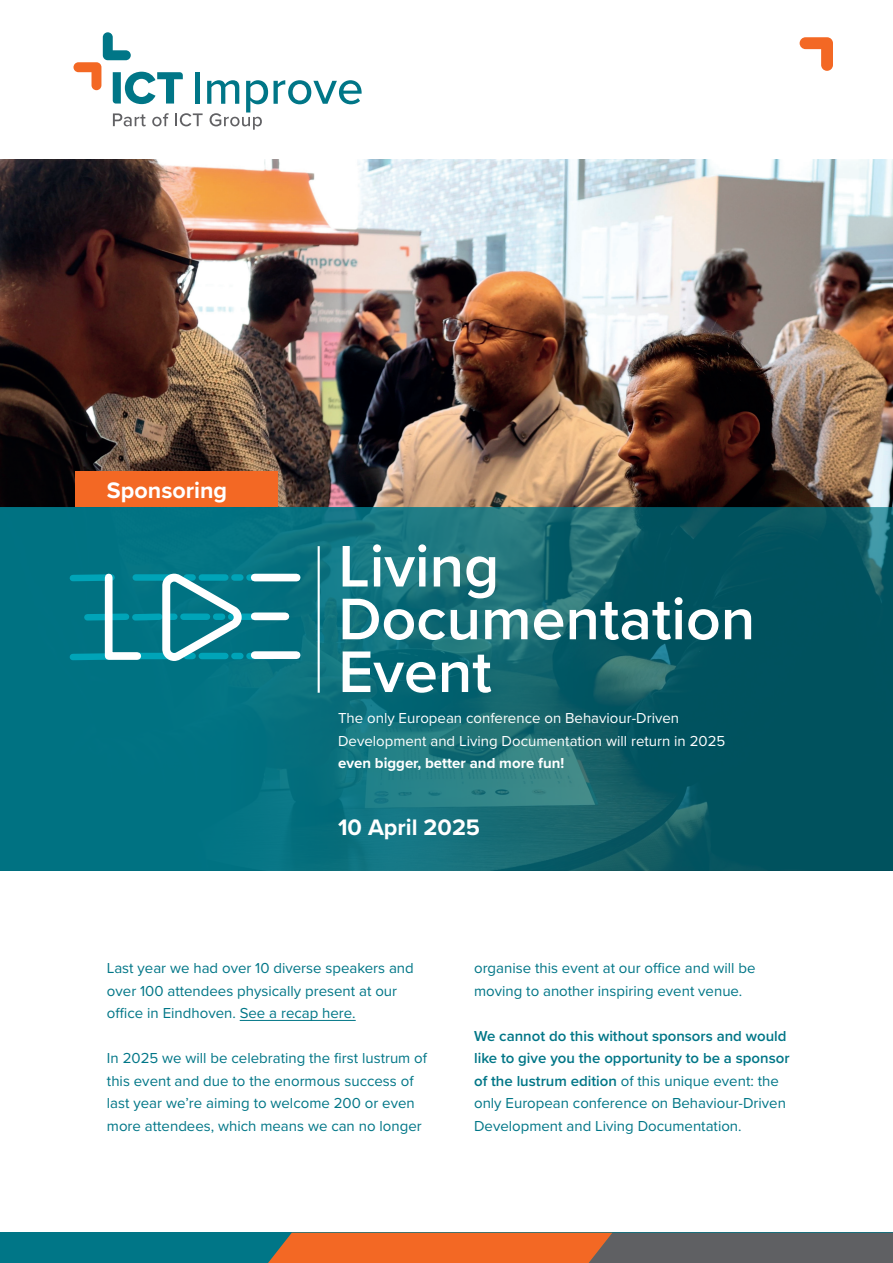
<style>
.page{position:relative;width:893px;height:1263px;background:#fff}
.page>*{position:absolute;margin:0;border:0;box-sizing:border-box;transform-origin:0 0}
.t1{font:600 60.75px/52.8px "Proxima Nova";color:#fff}
.t2{font:700 23.25px "Proxima Nova";color:#fff}
.t3{font:15px/22.5px "Proxima Nova";color:#007687}
.t4{font:600 15px/22.5px "Proxima Nova";color:#007687}
.t5{font:15px/22.5px "Proxima Nova";color:#fff}
.s1{font-weight:700}
.s2{font-weight:400}
</style>
<div class="page">
<img style="left:0;top:159px;width:893px;height:348px">
<svg style="left:0;top:507px;width:893px;height:364px;background:#0a6773"></svg>
<hr style="left:318px;top:546px;width:2px;height:147px;background:#fff">
<svg style="left:66px;top:570px;width:238px;height:94px;background:#2c8e9c"></svg>
<hr style="left:240px;top:1020px;width:116px;height:1px;background:#007687">
<svg style="left:800px;top:37px;width:33px;height:34px"></svg>
<svg style="left:274px;top:80px;width:88px;height:24px"></svg>
<svg style="left:73px;top:32px;width:195px;height:98px"></svg>
<div style="left:76px;top:471px;width:202px;height:36px;background:#f36824"></div>
<div style="left:0;top:1233px;width:893px;height:30px;background:#007687"></div>
<svg style="left:268px;top:1233px;width:625px;height:30px;background:#a96443"></svg>
<p class="t2" style="left:107px;top:473px;width:122px">Sponsoring</p>
<p class="t1" style="left:338px;top:538px;width:418px">Living<br>Documentation<br>Event</p>
<p class="t5" style="left:338px;top:706px;width:389px">The only European conference on Behaviour-Driven<br>Development and Living Documentation will return in 2025 <span class="s1">even bigger, better and more fun!</span></p>
<p class="t2" style="left:338px;top:810px;width:144px">10 April 2025</p>
<p class="t3" style="left:107px;top:956px;width:308px">Last year we had over 10 diverse speakers and over 100 attendees physically present at our office in Eindhoven. See a recap here.</p>
<p class="t3" style="left:107px;top:1046px;width:322px">In 2025 we will be celebrating the first lustrum of this event and due to the enormous success of last year we’re aiming to welcome 200 or even more attendees, which means we can no longer</p>
<p class="t3" style="left:474px;top:956px;width:283px">organise this event at our office and will be moving to another inspiring event venue.</p>
<p class="t4" style="left:474px;top:1024px;width:317px">We cannot do this without sponsors and would like to give you the opportunity to be a sponsor of the lustrum edition <span class="s2">of this unique event: the only European conference on Behaviour-Driven Development and Living Documentation.</span></p>
</div>
